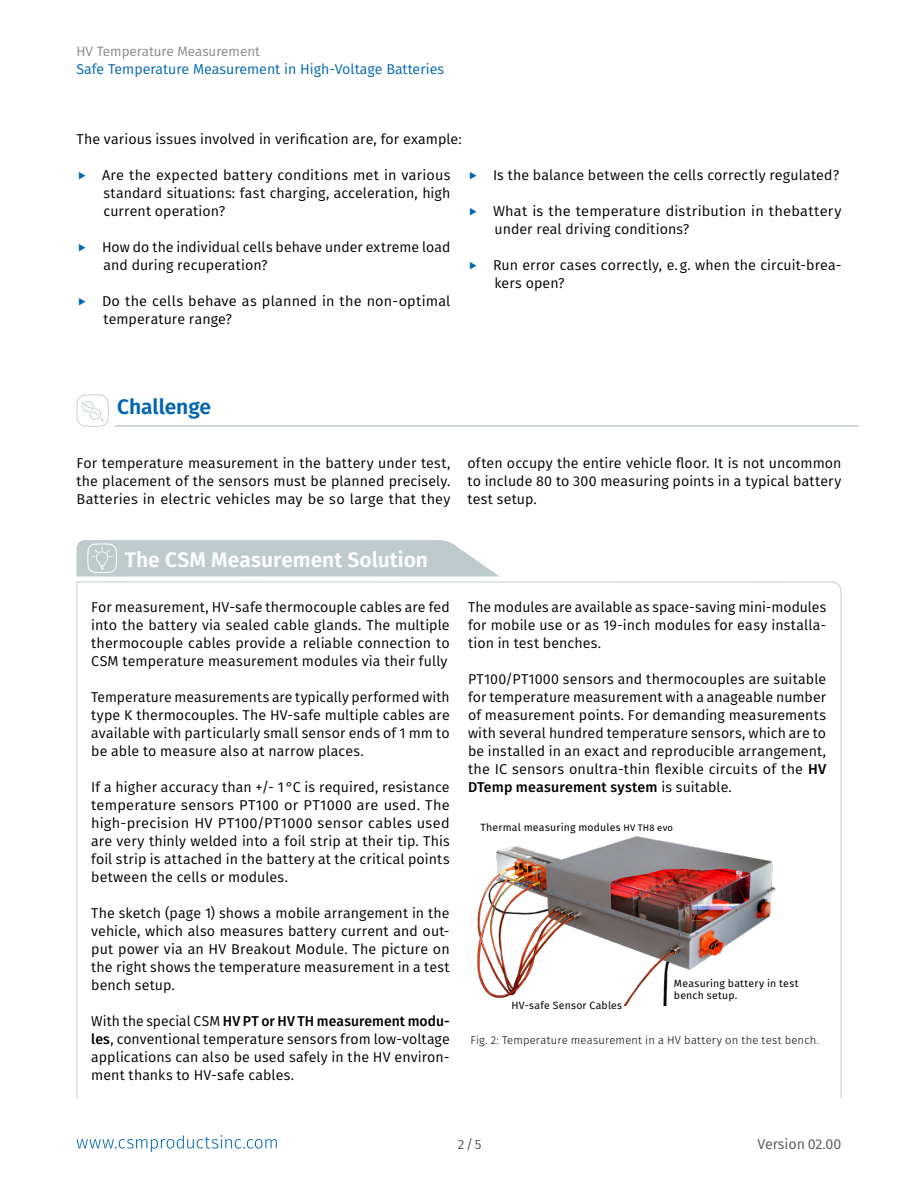
<style>
.page{position:relative;width:918px;height:1188px;background:#fff}
.page>*{position:absolute;margin:0;border:0;box-sizing:border-box;transform-origin:0 0}
.CSM-Messtechniklösun{font:600 21px "Fira Sans";color:#fff}
.t1{font:600 21px "Fira Sans";letter-spacing:-.005em;color:#0066b1}
.Text{font:14.25px/18px "Fira Sans";letter-spacing:.01em;color:#000;text-align:justify}
.t2{font:14.25px "Fira Sans";color:#0066b1}
.t3{font:14.25px "Fira Sans";color:#565655}
.t4{font:13.5px "Fira Sans";color:#868786}
.t5{font:13.5px "Fira Sans";color:#565655}
.t6{font:300 11.25px "Fira Sans";letter-spacing:.015em;color:#000}
.Bildtext{font:10.5px/12.6px "Fira Sans";letter-spacing:.02em;color:#000}
.s1{font-weight:500}
.s2{font-size:9.45px}
</style>
<div class="page">
<svg style="left:76px;top:1135px;width:201px;height:17px"></svg>
<hr style="left:115px;top:425px;width:744px;height:2px;background:#bfcacc">
<svg style="left:77px;top:394px;width:32px;height:33px"></svg>
<svg style="left:76px;top:581px;width:766px;height:517px"></svg>
<img style="left:470px;top:829px;width:307px;height:176px">
<svg style="left:77px;top:540px;width:422px;height:36px;background:#c3cdcf"></svg>
<p class="t4" style="left:77px;top:41px;width:185px">HV Temperature Measurement</p>
<p class="t2" style="left:77px;top:59px;width:369px">Safe Temperature Measurement in High-Voltage Batteries</p>
<p class="Text" style="left:77px;top:130px;width:387px">The various issues involved in verification are, for example:</p>
<p class="Text" style="left:102px;top:166px;width:350px">Are the expected battery conditions met in various standard situations: fast charging, acceleration, high current operation?</p>
<p class="Text" style="left:102px;top:238px;width:350px">How do the individual cells behave under extreme load and during recuperation?</p>
<p class="Text" style="left:102px;top:292px;width:350px">Do the cells behave as planned in the non-optimal temperature range?</p>
<p class="Text" style="left:493px;top:166px;width:348px">Is the balance between the cells correctly regulated?</p>
<p class="Text" style="left:493px;top:202px;width:350px">What is the temperature distribution in thebattery under real driving conditions?</p>
<p class="Text" style="left:493px;top:256px;width:350px">Run error cases correctly, e.g. when the circuit-brea&shy;kers open?</p>
<p class="t1" style="left:117px;top:392px;width:95px">Challenge</p>
<p class="Text" style="left:77px;top:454px;width:376px">For temperature measurement in the battery under test, the placement of the sensors must be planned precisely.<br>Batteries in electric vehicles may be so large that they</p>
<p class="Text" style="left:468px;top:454px;width:376px">often occupy the entire vehicle floor. It is not uncommon to include 80 to 300 measuring points in a typical battery test setup.</p>
<p class="CSM-Messtechniklösun" style="left:125px;top:545px;width:305px">The CSM Measurement Solution</p>
<p class="Text" style="left:91px;top:598px;width:360px">For measurement, HV-safe thermocouple cables are fed into the battery via sealed cable glands. The multiple thermocouple cables provide a reliable connection to CSM temperature measurement modules via their fully</p>
<p class="Text" style="left:91px;top:688px;width:360px">Temperature measurements are typically performed with type K thermocouples. The HV-safe multiple cables are available with particularly small sensor ends of 1 mm to be able to measure also at narrow places.</p>
<p class="Text" style="left:91px;top:778px;width:360px">If a higher accuracy than +/- 1°C is required, resistance temperature sensors PT100 or PT1000 are used. The high-precision HV PT100/PT1000 sensor cables used are very thinly welded into a foil strip at their tip. This foil strip is attached in the battery at the critical points between the cells or modules.</p>
<p class="Text" style="left:91px;top:904px;width:360px">The sketch (page 1) shows a mobile arrangement in the vehicle, which also measures battery current and out&shy;put power via an HV Breakout Module. The picture on the right shows the temperature measurement in a test bench setup.</p>
<p class="Text" style="left:91px;top:1012px;width:360px">With the special CSM <span class="s1">HV PT or HV TH measurement modu&shy;les</span>, conventional temperature sensors from low-voltage applications can also be used safely in the HV environ&shy;ment thanks to HV-safe cables.</p>
<p class="Text" style="left:468px;top:598px;width:360px">The modules are available as space-saving mini-modules for mobile use or as 19-inch modules for easy installa&shy;tion in test benches.</p>
<p class="Text" style="left:468px;top:670px;width:360px">PT100/PT1000 sensors and thermocouples are suitable for temperature measurement with a anageable number of measurement points. For demanding measurements with several hundred temperature sensors, which are to be installed in an exact and reproducible arrangement, the IC sensors onultra-thin flexible circuits of the <span class="s1">HV DTemp measurement system</span> is suitable.</p>
<p class="Bildtext" style="left:480px;top:821px;width:194px">Thermal measuring modules <span class="s2">HV TH8 evo</span></p>
<p class="Bildtext" style="left:511px;top:999px;width:112px">HV-safe Sensor Cables</p>
<p class="Bildtext" style="left:674px;top:977px;width:126px">Measuring battery in test bench setup.</p>
<p class="t6" style="left:470px;top:1032px;width:350px">Fig. 2: Temperature measurement in a HV battery on the test bench.</p>
<p class="t5" style="left:458px;top:1134px;width:25px">2/5</p>
<p class="t3" style="left:758px;top:1134px;width:85px">Version 02.00</p>
</div>
